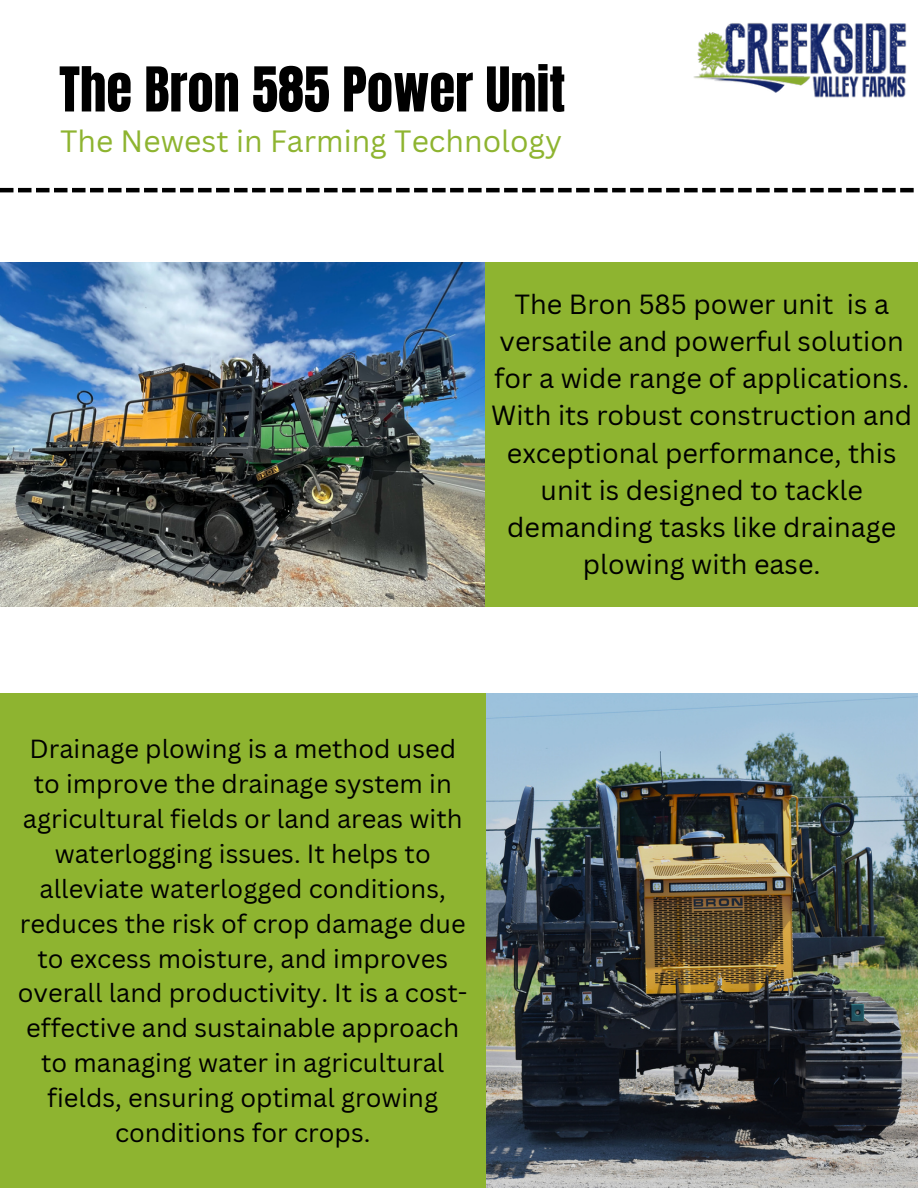
<style>
.page{position:relative;width:918px;height:1188px;background:#fff}
.page>*{position:absolute;margin:0;border:0;box-sizing:border-box;transform-origin:0 0}
.t1{font:52.5px "Anton";color:#000}
.t2{font:30px "Canva Sans";color:#8eb430}
.t3{font:27px/37.2px "Canva Sans";color:#000;text-align:center}
.t4{font:25.5px/34.8px "Canva Sans";color:#000;text-align:center}
</style>
<div class="page">
<img style="left:0;top:262px;width:485px;height:344px">
<img style="left:485px;top:693px;width:432px;height:495px">
<svg style="left:0;top:188px;width:914px;height:4px"></svg>
<div style="left:485px;top:262px;width:433px;height:345px;background:#8eb430"></div>
<div style="left:0;top:693px;width:485px;height:495px;background:#8eb430"></div>
<img style="left:694px;top:23px;width:213px;height:75px">
<p class="t1" style="left:59px;top:52px;width:508px">The Bron 585 Power Unit</p>
<p class="t2" style="left:60px;top:120px;width:504px">The Newest in Farming Technology</p>
<p class="t3" style="left:491px;top:285px;width:422px">The Bron 585 power unit is a versatile and powerful solution for a wide range of applications.<br>With its robust construction and exceptional performance, this unit is designed to tackle demanding tasks like drainage plowing with ease.</p>
<p class="t4" style="left:18px;top:731px;width:451px">Drainage plowing is a method used to improve the drainage system in agricultural fields or land areas with waterlogging issues. It helps to alleviate waterlogged conditions, reduces the risk of crop damage due to excess moisture, and improves overall land productivity. It is a cost&shy;effective and sustainable approach to managing water in agricultural fields, ensuring optimal growing conditions for crops.</p>
</div>
